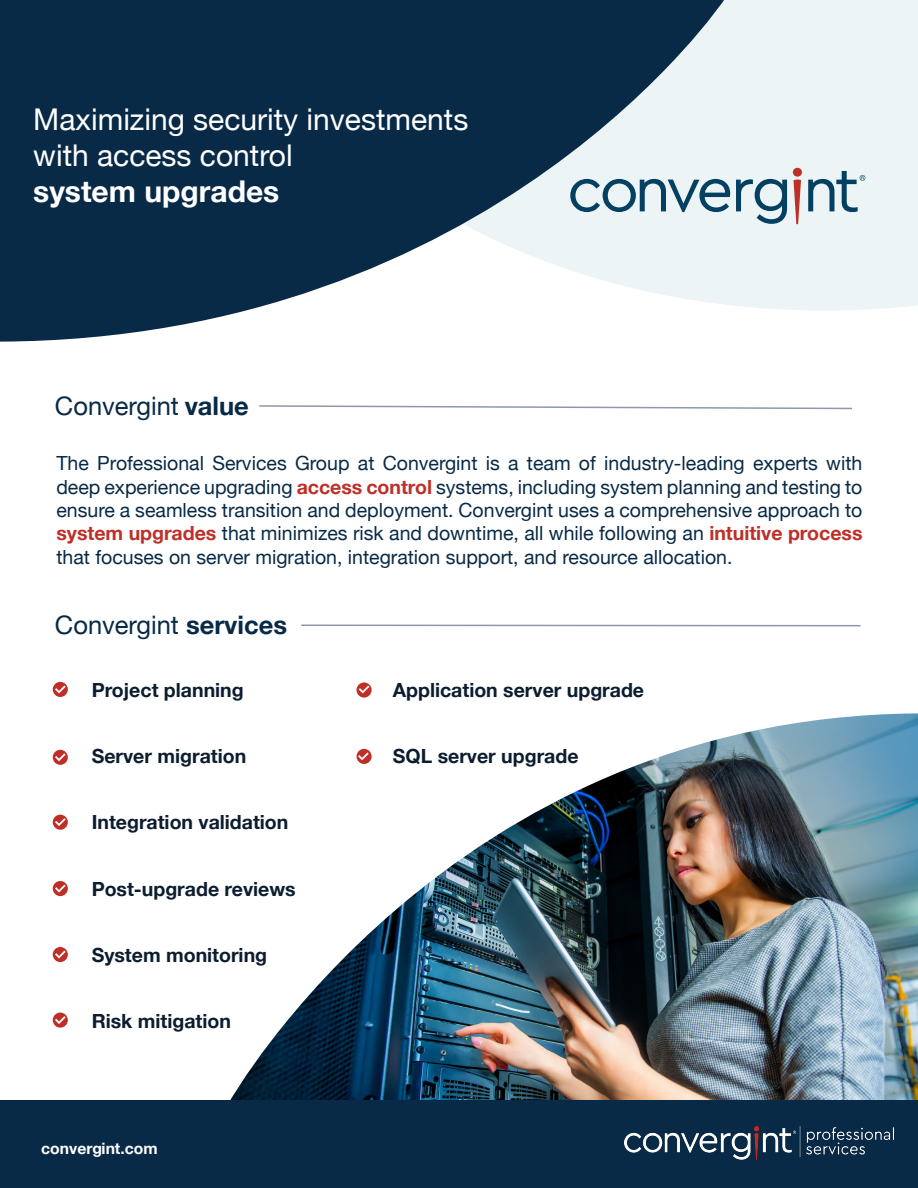
<style>
.page{position:relative;width:918px;height:1188px;background:#fff}
.page>*{position:absolute;margin:0;border:0;box-sizing:border-box;transform-origin:0 0}
.t1{font:30px/36px "Helvetica Neue";color:#fff}
.t2{font:25.5px "Helvetica Neue";color:#082a46}
.t3{font:19.5px/23.4px "Helvetica Neue";color:#082a46;text-align:justify}
.t4{font:700 19.5px "Helvetica Neue";color:#0c1d30}
.t5{font:700 15.75px "Helvetica Neue";color:#fff}
.s1{font-weight:700}
.s2{font-weight:700;color:#be2f27}
</style>
<div class="page">
<div style="left:724px;top:0;width:194px;height:310px;background:#edf4f6"></div>
<svg style="left:0;top:0;width:724px;height:342px;background:#4a6478"></svg>
<svg style="left:793px;top:168px;width:9px;height:56px"></svg>
<svg style="left:570px;top:179px;width:160px;height:33px;background:#97b2bf"></svg>
<svg style="left:736px;top:179px;width:51px;height:45px;background:#94b0be"></svg>
<svg style="left:808px;top:171px;width:57px;height:41px;background:#a5bdc9"></svg>
<svg style="left:259px;top:405px;width:593px;height:5px"></svg>
<svg style="left:301px;top:624px;width:560px;height:3px"></svg>
<svg style="left:357px;top:682px;width:15px;height:16px"></svg>
<svg style="left:359px;top:686px;width:10px;height:7px"></svg>
<div style="left:53px;top:682px;width:15px;height:15px;background:#be2f27;border-radius:50%"></div>
<svg style="left:55px;top:686px;width:11px;height:7px"></svg>
<div style="left:53px;top:750px;width:15px;height:15px;background:#be2f27;border-radius:50%"></div>
<svg style="left:55px;top:753px;width:11px;height:8px"></svg>
<div style="left:53px;top:815px;width:15px;height:15px;background:#be2f27;border-radius:50%"></div>
<svg style="left:55px;top:818px;width:11px;height:8px"></svg>
<div style="left:53px;top:881px;width:15px;height:15px;background:#be2f27;border-radius:50%"></div>
<svg style="left:55px;top:885px;width:11px;height:8px"></svg>
<div style="left:53px;top:947px;width:15px;height:15px;background:#be2f27;border-radius:50%"></div>
<svg style="left:55px;top:951px;width:11px;height:7px"></svg>
<div style="left:53px;top:1013px;width:15px;height:15px;background:#be2f27;border-radius:50%"></div>
<svg style="left:55px;top:1016px;width:11px;height:8px"></svg>
<img style="left:229px;top:713px;width:689px;height:388px">
<div style="left:0;top:1101px;width:918px;height:87px;background:#082a46"></div>
<img style="left:624px;top:1126px;width:269px;height:33px">
<p class="t1" style="left:33px;top:101px;width:437px">Maximizing security investments with access control<br><span class="s1">system upgrades</span></p>
<p class="t2" style="left:55px;top:391px;width:195px">Convergint <span class="s1">value</span></p>
<p class="t3" style="left:56px;top:451px;width:808px">The Professional Services Group at Convergint is a team of industry-leading experts with deep experience upgrading <span class="s2">access control</span> systems, including system planning and testing to ensure a seamless transition and deployment. Convergint uses a comprehensive approach to <span class="s2">system upgrades</span> that minimizes risk and downtime, all while following an <span class="s2">intuitive process </span>that focuses on server migration, integration support, and resource allocation.</p>
<p class="t2" style="left:55px;top:610px;width:234px">Convergint <span class="s1">services</span></p>
<p class="t4" style="left:92px;top:678px;width:154px">Project planning</p>
<p class="t4" style="left:92px;top:744px;width:156px">Server migration</p>
<p class="t4" style="left:92px;top:810px;width:198px">Integration validation</p>
<p class="t4" style="left:92px;top:877px;width:206px">Post-upgrade reviews</p>
<p class="t4" style="left:92px;top:943px;width:177px">System monitoring</p>
<p class="t4" style="left:92px;top:1009px;width:141px">Risk mitigation</p>
<p class="t5" style="left:41px;top:1139px;width:118px">convergint.com</p>
<p class="t4" style="left:393px;top:678px;width:253px">Application server upgrade</p>
<p class="t4" style="left:393px;top:744px;width:187px">SQL server upgrade</p>
</div>
